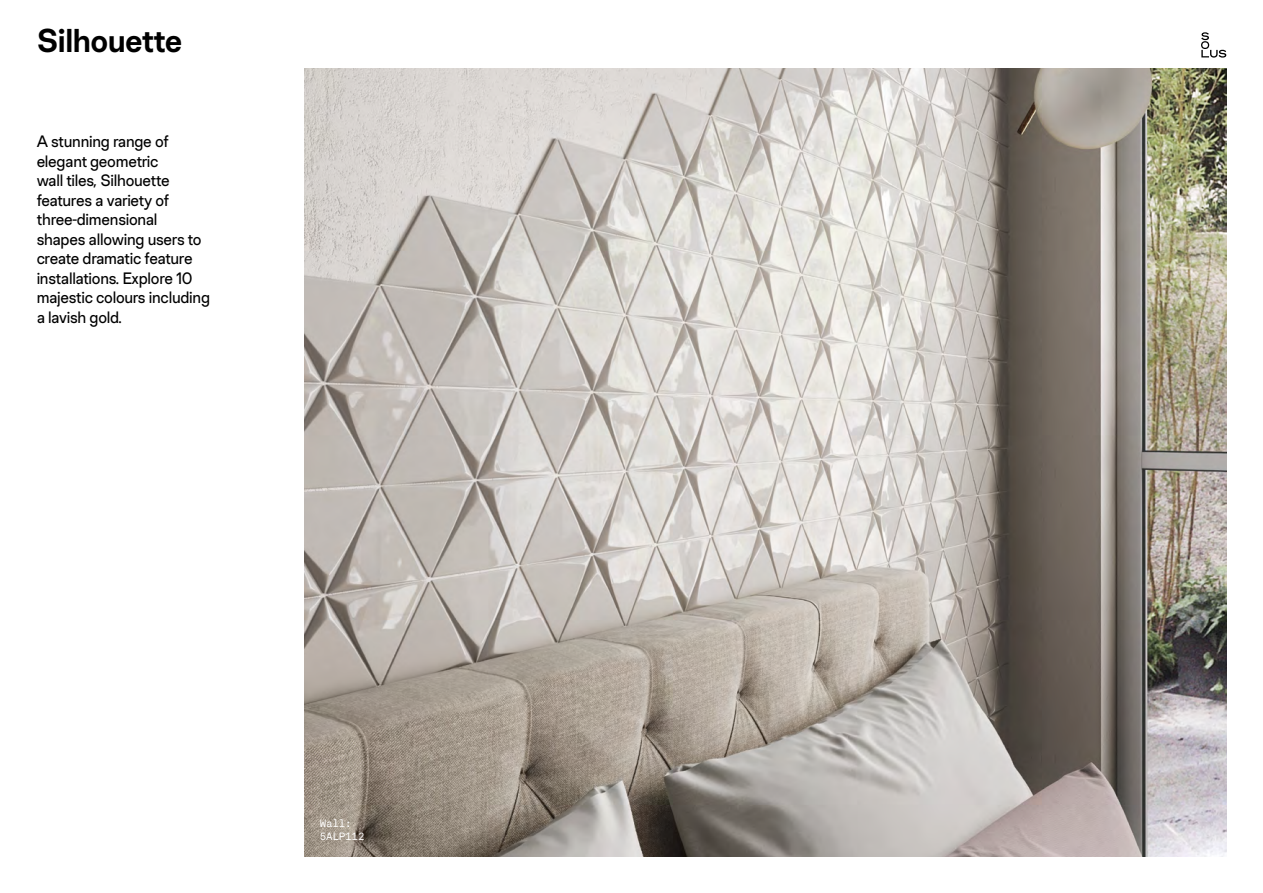
<style>
.page{position:relative;width:1263px;height:893px;background:#fff}
.page>*{position:absolute;margin:0;border:0;box-sizing:border-box;transform-origin:0 0}
.t1{font:600 33px "Chromatic Pro Grotesque";letter-spacing:-.015em;color:#000}
.t2{font:16.5px/19.5px "Chromatic Pro Grotesque";letter-spacing:-.015em;color:#000}
.t3{font:10.5px/13.5px "Akkurat Mono LL";letter-spacing:-.015em;color:#fff}
</style>
<div class="page">
<img style="left:305px;top:69px;width:921px;height:787px">
<svg style="left:1201px;top:32px;width:25px;height:26px"></svg>
<h1 class="t1" style="left:37px;top:20px;width:147px">Silhouette</h1>
<p class="t2" style="left:37px;top:131px;width:175px">A stunning range of elegant geometric<br>wall tiles, Silhouette features a variety of three-dimensional shapes allowing users to create dramatic feature installations. Explore 10 majestic colours including a lavish gold.</p>
<p class="t3" style="left:320px;top:816px;width:46px">Wall:<br>5ALP112</p>
</div>
